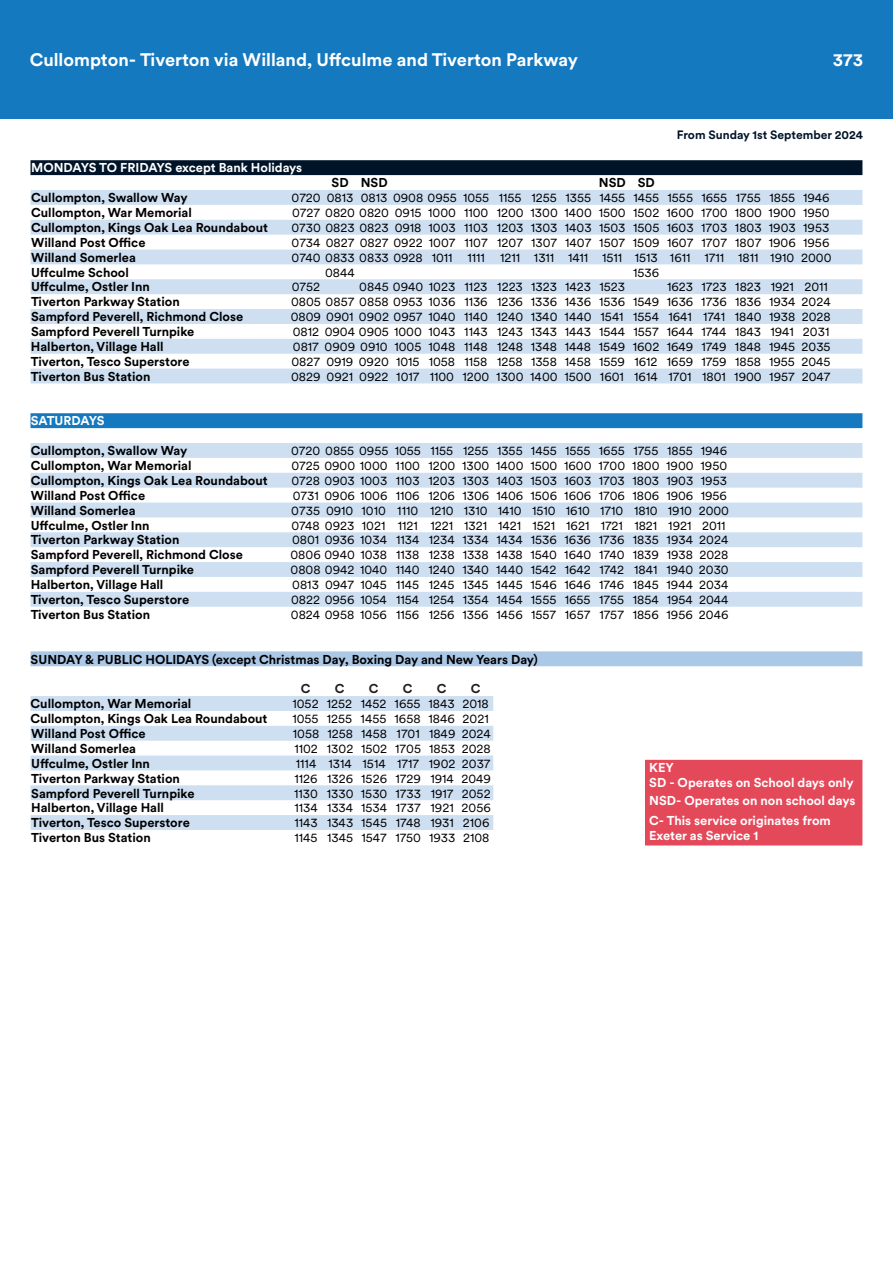
<style>
.page{position:relative;width:893px;height:1263px;background:#fff}
.page>*{position:absolute;margin:0;border:0;box-sizing:border-box;transform-origin:0 0}
.t1{font:700 18px "Stagecoach Circular";color:#fff}
.t2{font:12.75px "Stagecoach Circular";color:#000001}
.t3{font:700 12.75px "Stagecoach Circular";color:#000001}
.t4{font:700 12.75px/14.9px "Stagecoach Circular";color:#fff}
.t5{font:700 12.75px "Stagecoach Circular TT";letter-spacing:-.02em;color:#fff}
.t6{font:700 12.75px "Stagecoach Circular";color:#231f20}
.t7{font:700 12px "Stagecoach Circular";color:#001429}
</style>
<div class="page">
<div style="left:0;top:0;width:893px;height:118px;background:#1579bf"></div>
<div style="left:31px;top:160px;width:831px;height:15px;background:#001429"></div>
<svg style="left:31px;top:190px;width:831px;height:640px"></svg>
<div style="left:31px;top:413px;width:831px;height:15px;background:#1579bf"></div>
<div style="left:31px;top:651px;width:831px;height:15px;background:#abc8e7"></div>
<div style="left:645px;top:760px;width:217px;height:85px;background:#e4495a"></div>
<h1 class="t1" style="left:30px;top:47px;width:550px">Cullompton- Tiverton via Willand, Uffculme and Tiverton Parkway</h1>
<h1 class="t1" style="left:833px;top:47px;width:32px">373</h1>
<p class="t4" style="left:31px;top:160px;width:273px">MONDAYS TO FRIDAYS except Bank Holidays</p>
<p class="t3" style="left:332px;top:174px;width:58px">SD NSD</p>
<p class="t3" style="left:599px;top:174px;width:58px">NSD SD</p>
<p class="t7" style="left:677px;top:126px;width:188px">From Sunday 1st September 2024</p>
<p class="t3" style="left:31px;top:189px;width:158px">Cullompton, Swallow Way</p>
<p class="t2" style="left:292px;top:189px;width:540px">0720 0813 0813 0908 0955 1055 1155 1255 1355 1455 1455 1555 1655 1755 1855 1946</p>
<p class="t3" style="left:31px;top:204px;width:162px">Cullompton, War Memorial</p>
<p class="t2" style="left:292px;top:204px;width:539px">0727 0820 0820 0915 1000 1100 1200 1300 1400 1500 1502 1600 1700 1800 1900 1950</p>
<p class="t3" style="left:31px;top:219px;width:238px">Cullompton, Kings Oak Lea Roundabout</p>
<p class="t2" style="left:291px;top:219px;width:540px">0730 0823 0823 0918 1003 1103 1203 1303 1403 1503 1505 1603 1703 1803 1903 1953</p>
<p class="t3" style="left:31px;top:234px;width:116px">Willand Post Office</p>
<p class="t2" style="left:292px;top:234px;width:539px">0734 0827 0827 0922 1007 1107 1207 1307 1407 1507 1509 1607 1707 1807 1906 1956</p>
<p class="t3" style="left:31px;top:248px;width:106px">Willand Somerlea</p>
<p class="t2" style="left:292px;top:249px;width:541px">0740 0833 0833 0928 1011 1111 1211 1311 1411 1511 1513 1611 1711 1811 1910 2000</p>
<p class="t3" style="left:31px;top:263px;width:99px">Uffculme School</p>
<p class="t2" style="left:325px;top:264px;width:31px">0844</p>
<p class="t2" style="left:633px;top:264px;width:28px">1536</p>
<p class="t3" style="left:31px;top:278px;width:120px">Uffculme, Ostler Inn</p>
<p class="t2" style="left:292px;top:278px;width:30px">0752</p>
<p class="t2" style="left:359px;top:278px;width:267px">0845 0940 1023 1123 1223 1323 1423 1523</p>
<p class="t2" style="left:667px;top:278px;width:162px">1623 1723 1823 1921 2011</p>
<p class="t3" style="left:31px;top:293px;width:150px">Tiverton Parkway Station</p>
<p class="t2" style="left:291px;top:293px;width:541px">0805 0857 0858 0953 1036 1136 1236 1336 1436 1536 1549 1636 1736 1836 1934 2024</p>
<p class="t3" style="left:31px;top:308px;width:214px">Sampford Peverell, Richmond Close</p>
<p class="t2" style="left:291px;top:308px;width:541px">0809 0901 0902 0957 1040 1140 1240 1340 1440 1541 1554 1641 1741 1840 1938 2028</p>
<p class="t3" style="left:31px;top:323px;width:165px">Sampford Peverell Turnpike</p>
<p class="t2" style="left:293px;top:323px;width:538px">0812 0904 0905 1000 1043 1143 1243 1343 1443 1544 1557 1644 1744 1843 1941 2031</p>
<p class="t3" style="left:31px;top:338px;width:134px">Halberton, Village Hall</p>
<p class="t2" style="left:293px;top:338px;width:539px">0817 0909 0910 1005 1048 1148 1248 1348 1448 1549 1602 1649 1749 1848 1945 2035</p>
<p class="t3" style="left:31px;top:353px;width:160px">Tiverton, Tesco Superstore</p>
<p class="t2" style="left:291px;top:353px;width:541px">0827 0919 0920 1015 1058 1158 1258 1358 1458 1559 1612 1659 1759 1858 1955 2045</p>
<p class="t3" style="left:31px;top:367px;width:121px">Tiverton Bus Station</p>
<p class="t2" style="left:291px;top:368px;width:541px">0829 0921 0922 1017 1100 1200 1300 1400 1500 1601 1614 1701 1801 1900 1957 2047</p>
<p class="t5" style="left:31px;top:412px;width:75px">SATURDAYS</p>
<p class="t3" style="left:31px;top:442px;width:158px">Cullompton, Swallow Way</p>
<p class="t2" style="left:291px;top:442px;width:438px">0720 0855 0955 1055 1155 1255 1355 1455 1555 1655 1755 1855 1946</p>
<p class="t3" style="left:31px;top:457px;width:162px">Cullompton, War Memorial</p>
<p class="t2" style="left:291px;top:457px;width:437px">0725 0900 1000 1100 1200 1300 1400 1500 1600 1700 1800 1900 1950</p>
<p class="t3" style="left:31px;top:472px;width:238px">Cullompton, Kings Oak Lea Roundabout</p>
<p class="t2" style="left:291px;top:472px;width:437px">0728 0903 1003 1103 1203 1303 1403 1503 1603 1703 1803 1903 1953</p>
<p class="t3" style="left:31px;top:487px;width:116px">Willand Post Office</p>
<p class="t2" style="left:293px;top:487px;width:436px">0731 0906 1006 1106 1206 1306 1406 1506 1606 1706 1806 1906 1956</p>
<p class="t3" style="left:31px;top:501px;width:106px">Willand Somerlea</p>
<p class="t2" style="left:291px;top:502px;width:439px">0735 0910 1010 1110 1210 1310 1410 1510 1610 1710 1810 1910 2000</p>
<p class="t3" style="left:31px;top:516px;width:120px">Uffculme, Ostler Inn</p>
<p class="t2" style="left:291px;top:517px;width:436px">0748 0923 1021 1121 1221 1321 1421 1521 1621 1721 1821 1921 2011</p>
<p class="t3" style="left:31px;top:531px;width:150px">Tiverton Parkway Station</p>
<p class="t2" style="left:292px;top:531px;width:438px">0801 0936 1034 1134 1234 1334 1434 1536 1636 1736 1835 1934 2024</p>
<p class="t3" style="left:31px;top:546px;width:214px">Sampford Peverell, Richmond Close</p>
<p class="t2" style="left:290px;top:546px;width:439px">0806 0940 1038 1138 1238 1338 1438 1540 1640 1740 1839 1938 2028</p>
<p class="t3" style="left:31px;top:561px;width:165px">Sampford Peverell Turnpike</p>
<p class="t2" style="left:291px;top:561px;width:440px">0808 0942 1040 1140 1240 1340 1440 1542 1642 1742 1841 1940 2030</p>
<p class="t3" style="left:31px;top:576px;width:134px">Halberton, Village Hall</p>
<p class="t2" style="left:292px;top:576px;width:438px">0813 0947 1045 1145 1245 1345 1445 1546 1646 1746 1845 1944 2034</p>
<p class="t3" style="left:31px;top:591px;width:160px">Tiverton, Tesco Superstore</p>
<p class="t2" style="left:291px;top:591px;width:439px">0822 0956 1054 1154 1254 1354 1454 1555 1655 1755 1854 1954 2044</p>
<p class="t3" style="left:31px;top:606px;width:121px">Tiverton Bus Station</p>
<p class="t2" style="left:291px;top:606px;width:439px">0824 0958 1056 1156 1256 1356 1456 1557 1657 1757 1856 1956 2046</p>
<p class="t3" style="left:31px;top:650px;width:509px">SUNDAY &amp; PUBLIC HOLIDAYS (except Christmas Day, Boxing Day and New Years Day)</p>
<p class="t6" style="left:301px;top:680px;width:11px">C</p>
<p class="t6" style="left:335px;top:680px;width:11px">C</p>
<p class="t6" style="left:369px;top:680px;width:11px">C</p>
<p class="t6" style="left:403px;top:680px;width:11px">C</p>
<p class="t6" style="left:437px;top:680px;width:11px">C</p>
<p class="t6" style="left:471px;top:680px;width:11px">C</p>
<p class="t3" style="left:31px;top:695px;width:162px">Cullompton, War Memorial</p>
<p class="t2" style="left:292px;top:695px;width:198px">1052 1252 1452 1655 1843 2018</p>
<p class="t3" style="left:31px;top:710px;width:238px">Cullompton, Kings Oak Lea Roundabout</p>
<p class="t2" style="left:292px;top:710px;width:198px">1055 1255 1455 1658 1846 2021</p>
<p class="t3" style="left:31px;top:725px;width:116px">Willand Post Office</p>
<p class="t2" style="left:293px;top:725px;width:199px">1058 1258 1458 1701 1849 2024</p>
<p class="t3" style="left:31px;top:740px;width:106px">Willand Somerlea</p>
<p class="t2" style="left:294px;top:740px;width:198px">1102 1302 1502 1705 1853 2028</p>
<p class="t3" style="left:31px;top:754px;width:120px">Uffculme, Ostler Inn</p>
<p class="t2" style="left:296px;top:755px;width:196px">1114 1314 1514 1717 1902 2037</p>
<p class="t3" style="left:31px;top:769px;width:150px">Tiverton Parkway Station</p>
<p class="t2" style="left:295px;top:770px;width:198px">1126 1326 1526 1729 1914 2049</p>
<p class="t3" style="left:31px;top:784px;width:165px">Sampford Peverell Turnpike</p>
<p class="t2" style="left:294px;top:784px;width:198px">1130 1330 1530 1733 1917 2052</p>
<p class="t3" style="left:31px;top:799px;width:134px">Halberton, Village Hall</p>
<p class="t2" style="left:294px;top:799px;width:198px">1134 1334 1534 1737 1921 2056</p>
<p class="t3" style="left:31px;top:814px;width:160px">Tiverton, Tesco Superstore</p>
<p class="t2" style="left:294px;top:814px;width:197px">1143 1343 1545 1748 1931 2106</p>
<p class="t3" style="left:31px;top:829px;width:121px">Tiverton Bus Station</p>
<p class="t2" style="left:295px;top:829px;width:196px">1145 1345 1547 1750 1933 2108</p>
<p class="t4" style="left:649px;top:760px;width:206px">KEY<br>SD - Operates on School days only</p>
<p class="t4" style="left:649px;top:789px;width:208px;line-height:20.2px">NSD- Operates on non school days<br>C- This service originates from</p>
<p class="t4" style="left:649px;top:828px;width:111px">Exeter as Service 1</p>
</div>
